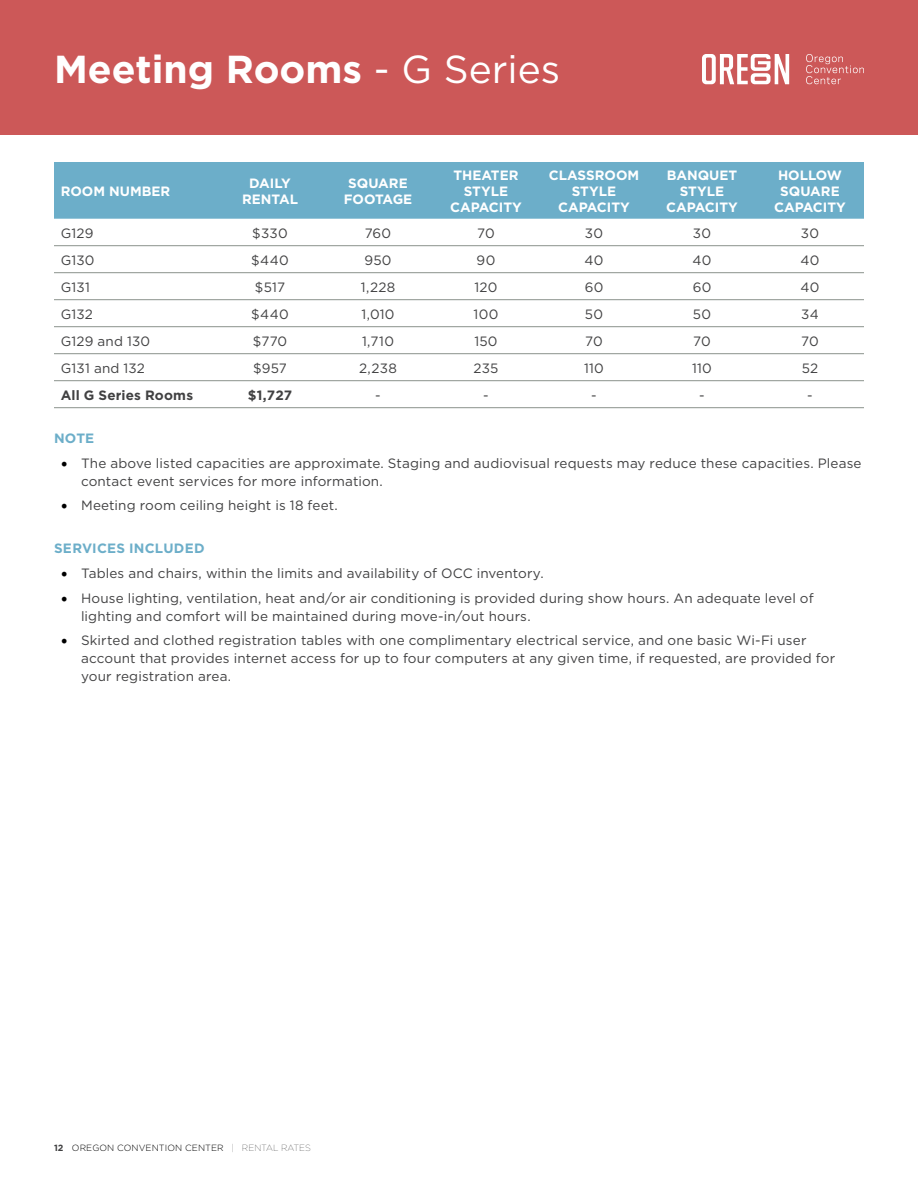
<style>
.page{position:relative;width:918px;height:1188px;background:#fff}
.page>*{position:absolute;margin:0;border:0;box-sizing:border-box;transform-origin:0 0}
.t1{font:700 39px "Gotham";color:#fff}
.t2{font:13.5px/18px "Gotham";letter-spacing:.01em;color:#414142}
.t3{font:700 13.5px/16.2px "Gotham";color:#fff;text-align:center}
.t4{font:700 13.5px "Gotham";letter-spacing:.01em;color:#414142}
.t5{font:700 13.5px "Gotham";letter-spacing:.02em;color:#6caec9}
.t6{font:300 9px "Gotham";letter-spacing:.01em;color:#000}
.s1{font-weight:400}
.s2{font-family:"Minion Pro";font-size:18px;color:#000}
.s3{font-weight:700;color:#414142}
.s4{font-weight:100}
</style>
<div class="page">
<div style="left:0;top:0;width:918px;height:135px;background:#cc5858"></div>
<svg style="left:806px;top:54px;width:58px;height:30px"></svg>
<svg style="left:702px;top:54px;width:87px;height:30px"></svg>
<div style="left:54px;top:162px;width:810px;height:57px;background:#6caec9"></div>
<hr style="left:54px;top:245px;width:162px;height:1px;background:#8b928c">
<hr style="left:216px;top:245px;width:108px;height:1px;background:#8b928c">
<hr style="left:324px;top:245px;width:108px;height:1px;background:#8b928c">
<hr style="left:432px;top:245px;width:108px;height:1px;background:#8b928c">
<hr style="left:540px;top:245px;width:108px;height:1px;background:#8b928c">
<hr style="left:648px;top:245px;width:108px;height:1px;background:#8b928c">
<hr style="left:756px;top:245px;width:108px;height:1px;background:#8b928c">
<hr style="left:54px;top:272px;width:162px;height:1px;background:#8b928c">
<hr style="left:216px;top:272px;width:108px;height:1px;background:#8b928c">
<hr style="left:324px;top:272px;width:108px;height:1px;background:#8b928c">
<hr style="left:432px;top:272px;width:108px;height:1px;background:#8b928c">
<hr style="left:540px;top:272px;width:108px;height:1px;background:#8b928c">
<hr style="left:648px;top:272px;width:108px;height:1px;background:#8b928c">
<hr style="left:756px;top:272px;width:108px;height:1px;background:#8b928c">
<hr style="left:54px;top:299px;width:162px;height:1px;background:#8b928c">
<hr style="left:216px;top:299px;width:108px;height:1px;background:#8b928c">
<hr style="left:324px;top:299px;width:108px;height:1px;background:#8b928c">
<hr style="left:432px;top:299px;width:108px;height:1px;background:#8b928c">
<hr style="left:540px;top:299px;width:108px;height:1px;background:#8b928c">
<hr style="left:648px;top:299px;width:108px;height:1px;background:#8b928c">
<hr style="left:756px;top:299px;width:108px;height:1px;background:#8b928c">
<hr style="left:54px;top:326px;width:162px;height:1px;background:#8b928c">
<hr style="left:216px;top:326px;width:108px;height:1px;background:#8b928c">
<hr style="left:324px;top:326px;width:108px;height:1px;background:#8b928c">
<hr style="left:432px;top:326px;width:108px;height:1px;background:#8b928c">
<hr style="left:540px;top:326px;width:108px;height:1px;background:#8b928c">
<hr style="left:648px;top:326px;width:108px;height:1px;background:#8b928c">
<hr style="left:756px;top:326px;width:108px;height:1px;background:#8b928c">
<hr style="left:54px;top:353px;width:162px;height:1px;background:#8b928c">
<hr style="left:216px;top:353px;width:108px;height:1px;background:#8b928c">
<hr style="left:324px;top:353px;width:108px;height:1px;background:#8b928c">
<hr style="left:432px;top:353px;width:108px;height:1px;background:#8b928c">
<hr style="left:540px;top:353px;width:108px;height:1px;background:#8b928c">
<hr style="left:648px;top:353px;width:108px;height:1px;background:#8b928c">
<hr style="left:756px;top:353px;width:108px;height:1px;background:#8b928c">
<hr style="left:54px;top:380px;width:162px;height:1px;background:#8b928c">
<hr style="left:216px;top:380px;width:108px;height:1px;background:#8b928c">
<hr style="left:324px;top:380px;width:108px;height:1px;background:#8b928c">
<hr style="left:432px;top:380px;width:108px;height:1px;background:#8b928c">
<hr style="left:540px;top:380px;width:108px;height:1px;background:#8b928c">
<hr style="left:648px;top:380px;width:108px;height:1px;background:#8b928c">
<hr style="left:756px;top:380px;width:108px;height:1px;background:#8b928c">
<hr style="left:54px;top:407px;width:162px;height:1px;background:#8b928c">
<hr style="left:216px;top:407px;width:108px;height:1px;background:#8b928c">
<hr style="left:324px;top:407px;width:108px;height:1px;background:#8b928c">
<hr style="left:432px;top:407px;width:108px;height:1px;background:#8b928c">
<hr style="left:540px;top:407px;width:108px;height:1px;background:#8b928c">
<hr style="left:648px;top:407px;width:108px;height:1px;background:#8b928c">
<hr style="left:756px;top:407px;width:108px;height:1px;background:#8b928c">
<h1 class="t1" style="left:54px;top:43px;width:508px">Meeting Rooms <span class="s1">- G Series</span></h1>
<p class="t3" style="left:61px;top:183px;width:111px">ROOM NUMBER</p>
<p class="t3" style="left:242px;top:175px;width:58px">DAILY<br>RENTAL</p>
<p class="t3" style="left:344px;top:175px;width:70px">SQUARE<br>FOOTAGE</p>
<p class="t3" style="left:450px;top:167px;width:73px">THEATER<br>STYLE<br>CAPACITY</p>
<p class="t3" style="left:549px;top:167px;width:92px">CLASSROOM<br>STYLE<br>CAPACITY</p>
<p class="t3" style="left:666px;top:167px;width:73px">BANQUET<br>STYLE<br>CAPACITY</p>
<p class="t3" style="left:774px;top:167px;width:73px">HOLLOW<br>SQUARE<br>CAPACITY</p>
<p class="t2" style="left:61px;top:224px;width:34px">G129</p>
<p class="t2" style="left:252px;top:224px;width:37px">$330</p>
<p class="t2" style="left:365px;top:224px;width:28px">760</p>
<p class="t2" style="left:477px;top:224px;width:19px">70</p>
<p class="t2" style="left:585px;top:224px;width:20px">30</p>
<p class="t2" style="left:693px;top:224px;width:20px">30</p>
<p class="t2" style="left:801px;top:224px;width:20px">30</p>
<p class="t2" style="left:61px;top:251px;width:35px">G130</p>
<p class="t2" style="left:251px;top:251px;width:39px">$440</p>
<p class="t2" style="left:364px;top:251px;width:29px">950</p>
<p class="t2" style="left:477px;top:251px;width:20px">90</p>
<p class="t2" style="left:585px;top:251px;width:20px">40</p>
<p class="t2" style="left:693px;top:251px;width:20px">40</p>
<p class="t2" style="left:801px;top:251px;width:20px">40</p>
<p class="t2" style="left:61px;top:278px;width:31px">G131</p>
<p class="t2" style="left:255px;top:278px;width:32px">$517</p>
<p class="t2" style="left:361px;top:278px;width:36px">1,228</p>
<p class="t2" style="left:475px;top:278px;width:24px">120</p>
<p class="t2" style="left:585px;top:278px;width:20px">60</p>
<p class="t2" style="left:693px;top:278px;width:20px">60</p>
<p class="t2" style="left:801px;top:278px;width:20px">40</p>
<p class="t2" style="left:61px;top:305px;width:34px">G132</p>
<p class="t2" style="left:251px;top:305px;width:39px">$440</p>
<p class="t2" style="left:361px;top:305px;width:35px">1,010</p>
<p class="t2" style="left:474px;top:305px;width:26px">100</p>
<p class="t2" style="left:585px;top:305px;width:20px">50</p>
<p class="t2" style="left:693px;top:305px;width:20px">50</p>
<p class="t2" style="left:801px;top:305px;width:19px">34</p>
<p class="t2" style="left:61px;top:332px;width:91px">G129 and 130</p>
<p class="t2" style="left:253px;top:332px;width:36px">$770</p>
<p class="t2" style="left:362px;top:332px;width:33px">1,710</p>
<p class="t2" style="left:474px;top:332px;width:25px">150</p>
<p class="t2" style="left:585px;top:332px;width:19px">70</p>
<p class="t2" style="left:693px;top:332px;width:19px">70</p>
<p class="t2" style="left:801px;top:332px;width:19px">70</p>
<p class="t2" style="left:61px;top:359px;width:86px">G131 and 132</p>
<p class="t2" style="left:253px;top:359px;width:36px">$957</p>
<p class="t2" style="left:359px;top:359px;width:39px">2,238</p>
<p class="t2" style="left:474px;top:359px;width:27px">235</p>
<p class="t2" style="left:584px;top:359px;width:21px">110</p>
<p class="t2" style="left:692px;top:359px;width:21px">110</p>
<p class="t2" style="left:802px;top:359px;width:18px">52</p>
<p class="t4" style="left:61px;top:386px;width:134px">All G Series Rooms</p>
<p class="t4" style="left:248px;top:386px;width:46px">$1,727</p>
<p class="t2" style="left:375px;top:386px;width:7px">-</p>
<p class="t2" style="left:483px;top:386px;width:7px">-</p>
<p class="t2" style="left:591px;top:386px;width:7px">-</p>
<p class="t2" style="left:699px;top:386px;width:7px">-</p>
<p class="t2" style="left:807px;top:386px;width:7px">-</p>
<p class="t5" style="left:54px;top:429px;width:42px">NOTE</p>
<p class="t2" style="left:81px;top:453px;width:782px;text-indent:-20px"><span class="s2">•</span> The above listed capacities are approximate. Staging and audiovisual requests may reduce these capacities. Please contact event services for more information.</p>
<p class="t2" style="left:61px;top:496px;width:279px"><span class="s2">•</span> Meeting room ceiling height is 18 feet.</p>
<p class="t5" style="left:54px;top:539px;width:152px">SERVICES INCLUDED</p>
<p class="t2" style="left:61px;top:564px;width:485px"><span class="s2">•</span> Tables and chairs, within the limits and availability of OCC inventory.</p>
<p class="t2" style="left:81px;top:588px;width:734px;text-indent:-20px"><span class="s2">•</span> House lighting, ventilation, heat and/or air conditioning is provided during show hours. An adequate level of lighting and comfort will be maintained during move-in/out hours.</p>
<p class="t2" style="left:81px;top:631px;width:756px;text-indent:-20px"><span class="s2">•</span> Skirted and clothed registration tables with one complimentary electrical service, and one basic Wi-Fi user account that provides internet access for up to four computers at any given time, if requested, are provided for your registration area.</p>
<p class="t6" style="left:54px;top:1142px;width:258px"><span class="s3">12</span> OREGON CONVENTION CENTER <span class="s4">| RENTAL RATES</span></p>
</div>
